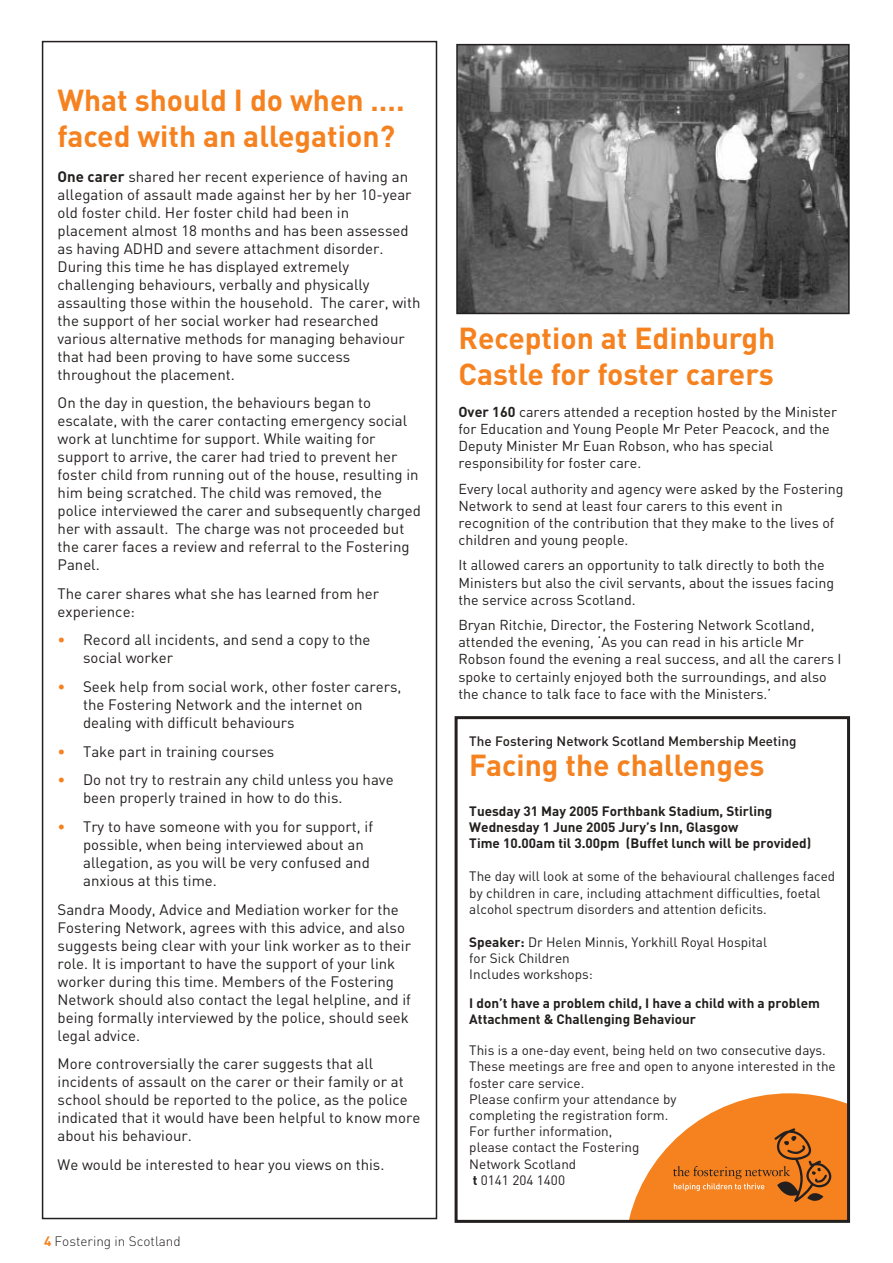
<style>
.page{position:relative;width:893px;height:1263px;background:#fff}
.page>*{position:absolute;margin:0;border:0;box-sizing:border-box;transform-origin:0 0}
.t1{font:700 30px/36px "DIN";color:#f5821f}
.t2{font:15px/18px "DIN";color:#231f1f}
.t3{font:14.25px/17.1px "DIN";color:#231f1f}
.t4{font:13.5px/16.2px "DIN";color:#231f1f}
.t5{font:700 13.5px/16.4px "DIN";color:#231f1f}
.t6{font:500 13.5px "DIN";color:#231f1f}
.t7{font:300 13.5px "DIN";color:#231f1f}
.s1{font-weight:700}
.s2{color:#f5821f}
.s3{font-weight:700;color:#f5821f}
</style>
<div class="page">
<svg style="left:629px;top:1093px;width:217px;height:126px"></svg>
<div style="left:454px;top:716px;width:396px;height:507px;border:3px solid #231f1f"></div>
<img style="left:459px;top:47px;width:387px;height:264px">
<div style="left:456px;top:44px;width:393px;height:270px;border:2px solid #231f1f"></div>
<div style="left:42px;top:41px;width:395px;height:1178px;border:2px solid #231f1f"></div>
<h1 class="t1" style="left:58px;top:86px;width:348px">What should I do when …. faced with an allegation?</h1>
<p class="t2" style="left:58px;top:169px;width:364px"><span class="s1">One carer</span> shared her recent experience of having an allegation of assault made against her by her 10-year old foster child. Her foster child had been in placement almost 18 months and has been assessed as having ADHD and severe attachment disorder.<br>During this time he has displayed extremely challenging behaviours, verbally and physically assaulting those within the household. The carer, with the support of her social worker had researched various alternative methods for managing behaviour that had been proving to have some success throughout the placement.</p>
<p class="t2" style="left:58px;top:396px;width:365px">On the day in question, the behaviours began to escalate, with the carer contacting emergency social work at lunchtime for support. While waiting for support to arrive, the carer had tried to prevent her foster child from running out of the house, resulting in him being scratched. The child was removed, the police interviewed the carer and subsequently charged her with assault. The charge was not proceeded but the carer faces a review and referral to the Fostering Panel.</p>
<p class="t2" style="left:58px;top:586px;width:323px">The carer shares what she has learned from her experience:</p>
<p class="t2" style="left:83px;top:633px;width:289px;text-indent:-26px"><span class="s2">•</span> Record all incidents, and send a copy to the social worker</p>
<p class="t2" style="left:83px;top:679px;width:320px;text-indent:-26px"><span class="s2">•</span> Seek help from social work, other foster carers, the Fostering Network and the internet on dealing with difficult behaviours</p>
<p class="t2" style="left:58px;top:744px;width:218px"><span class="s2">•</span> Take part in training courses</p>
<p class="t2" style="left:83px;top:773px;width:312px;text-indent:-26px"><span class="s2">•</span> Do not try to restrain any child unless you have been properly trained in how to do this.</p>
<p class="t2" style="left:83px;top:819px;width:291px;text-indent:-26px"><span class="s2">•</span> Try to have someone with you for support, if possible, when being interviewed about an allegation, as you will be very confused and anxious at this time.</p>
<p class="t2" style="left:58px;top:902px;width:355px">Sandra Moody, Advice and Mediation worker for the Fostering Network, agrees with this advice, and also suggests being clear with your link worker as to their role. It is important to have the support of your link worker during this time. Members of the Fostering Network should also contact the legal helpline, and if being formally interviewed by the police, should seek legal advice.</p>
<p class="t2" style="left:58px;top:1057px;width:364px">More controversially the carer suggests that all incidents of assault on the carer or their family or at school should be reported to the police, as the police indicated that it would have been helpful to know more about his behaviour.</p>
<p class="t2" style="left:58px;top:1157px;width:328px">We would be interested to hear you views on this.</p>
<p class="t7" style="left:44px;top:1236px;width:138px"><span class="s3">4</span> Fostering in Scotland</p>
<h1 class="t1" style="left:458px;top:324px;width:318px">Reception at Edinburgh<br>Castle for foster carers</h1>
<p class="t3" style="left:458px;top:405px;width:380px"><span class="s1">Over 160</span> carers attended a reception hosted by the Minister for Education and Young People Mr Peter Peacock, and the Deputy Minister Mr Euan Robson, who has special responsibility for foster care.</p>
<p class="t3" style="left:458px;top:482px;width:386px">Every local authority and agency were asked by the Fostering Network to send at least four carers to this event in recognition of the contribution that they make to the lives of children and young people.</p>
<p class="t3" style="left:458px;top:558px;width:377px">It allowed carers an opportunity to talk directly to both the<br>Ministers but also the civil servants, about the issues facing the service across Scotland.</p>
<p class="t3" style="left:458px;top:618px;width:384px">Bryan Ritchie, Director, the Fostering Network Scotland, attended the evening, ‘As you can read in his article Mr Robson found the evening a real success, and all the carers I spoke to certainly enjoyed both the surroundings, and also the chance to talk face to face with the Ministers.’</p>
<p class="t6" style="left:469px;top:737px;width:329px">The Fostering Network Scotland Membership Meeting</p>
<h1 class="t1" style="left:469px;top:751px;width:297px">Facing the challenges</h1>
<p class="t5" style="left:469px;top:804px;width:343px">Tuesday 31 May 2005 Forthbank Stadium, Stirling<br>Wednesday 1 June 2005 Jury’s Inn, Glasgow<br>Time 10.00am til 3.00pm (Buffet lunch will be provided)</p>
<p class="t4" style="left:469px;top:870px;width:367px">The day will look at some of the behavioural challenges faced by children in care, including attachment difficulties, foetal alcohol spectrum disorders and attention deficits.</p>
<p class="t4" style="left:469px;top:935px;width:299px"><span class="s1">Speaker:</span> Dr Helen Minnis, Yorkhill Royal Hospital for Sick Children<br>Includes workshops:</p>
<p class="t5" style="left:469px;top:996px;width:352px">I don’t have a problem child, I have a child with a problem<br>Attachment &amp; Challenging Behaviour</p>
<p class="t4" style="left:469px;top:1044px;width:368px">This is a one-day event, being held on two consecutive days.<br>These meetings are free and open to anyone interested in the foster care service.<br>Please confirm your attendance by<br>completing the registration form.<br>For further information,<br>please contact the Fostering<br>Network Scotland<br><span class="s1">t</span> 0141 204 1400</p>
</div>
